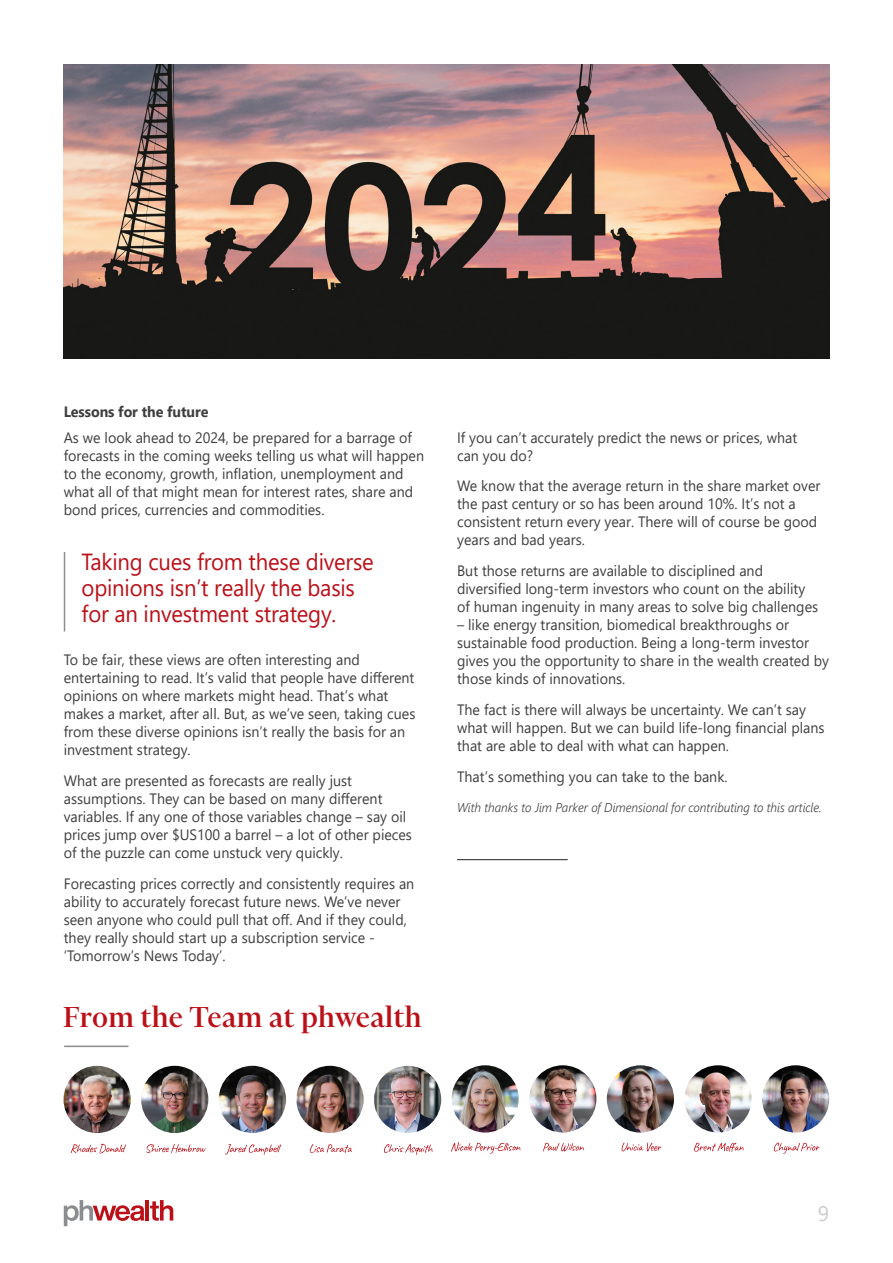
<style>
.page{position:relative;width:893px;height:1263px;background:#fff}
.page>*{position:absolute;margin:0;border:0;box-sizing:border-box;transform-origin:0 0}
.t1{font:500 33px "Financier Display";letter-spacing:.02em;color:#bb1018}
.Para_Text{font:23.25px/26.2px "Segoe UI";letter-spacing:-.01em;color:#bb1018;scale:.95 1}
.t2{font:21px "Segoe UI";color:#ccc}
.Para_Text-2{font:15px/18px "Segoe UI";color:#3e3e3f;scale:.95 1}
.Para_Text-3{font:700 15px "Segoe UI";letter-spacing:-.005em;color:#3e3e3f;scale:.95 1}
.Para_Text-4{font:italic 300 12.75px "Segoe UI";color:#3e3e3f;scale:.95 1}
</style>
<div class="page">
<svg style="left:64px;top:1200px;width:80px;height:26px"></svg>
<hr style="left:145px;top:1200px;width:4px;height:20px;background:#bb1018">
<svg style="left:150px;top:1200px;width:23px;height:21px"></svg>
<img style="left:64px;top:64px;width:765px;height:294px">
<hr style="left:457px;top:859px;width:111px;height:1px;background:#231f20">
<img style="left:762px;top:1065px;width:67px;height:67px;border-radius:34px">
<img style="left:684px;top:1065px;width:68px;height:67px;border-radius:34px">
<img style="left:64px;top:1066px;width:67px;height:67px;border-radius:34px">
<img style="left:141px;top:1066px;width:67px;height:67px;border-radius:34px">
<img style="left:219px;top:1066px;width:67px;height:67px;border-radius:34px">
<img style="left:296px;top:1066px;width:68px;height:67px;border-radius:34px">
<img style="left:374px;top:1066px;width:67px;height:67px;border-radius:34px">
<img style="left:452px;top:1065px;width:67px;height:67px;border-radius:34px">
<img style="left:529px;top:1065px;width:67px;height:67px;border-radius:34px">
<img style="left:607px;top:1065px;width:67px;height:67px;border-radius:34px">
<hr style="left:64px;top:1045px;width:65px;height:2px;background:#8a8c8f">
<svg style="left:384px;top:1144px;width:49px;height:11px"></svg>
<svg style="left:71px;top:1144px;width:55px;height:9px"></svg>
<svg style="left:146px;top:1144px;width:59px;height:9px"></svg>
<svg style="left:225px;top:1144px;width:56px;height:11px"></svg>
<svg style="left:310px;top:1144px;width:42px;height:9px"></svg>
<svg style="left:543px;top:1143px;width:41px;height:8px"></svg>
<svg style="left:694px;top:1143px;width:50px;height:9px"></svg>
<svg style="left:451px;top:1142px;width:69px;height:12px"></svg>
<svg style="left:622px;top:1143px;width:40px;height:8px"></svg>
<svg style="left:774px;top:1142px;width:46px;height:12px"></svg>
<hr style="left:64px;top:552px;width:1px;height:79px;background:#8a8c8f">
<p class="Para_Text-3" style="left:64px;top:397px;width:154px">Lessons for the future</p>
<p class="Para_Text-2" style="left:64px;top:427px;width:381px">As we look ahead to 2024, be prepared for a barrage of forecasts in the coming weeks telling us what will happen to the economy, growth, inflation, unemployment and what all of that might mean for interest rates, share and bond prices, currencies and commodities.</p>
<p class="Para_Text" style="left:82px;top:547px;width:309px">Taking cues from these diverse opinions isn’t really the basis for an investment strategy.</p>
<p class="Para_Text-2" style="left:64px;top:649px;width:372px">To be fair, these views are often interesting and entertaining to read. It’s valid that people have different opinions on where markets might head. That’s what makes a market, after all. But, as we’ve seen, taking cues from these diverse opinions isn’t really the basis for an investment strategy.</p>
<p class="Para_Text-2" style="left:64px;top:770px;width:368px">What are presented as forecasts are really just assumptions. They can be based on many different variables. If any one of those variables change – say oil prices jump over $US100 a barrel – a lot of other pieces of the puzzle can come unstuck very quickly.</p>
<p class="Para_Text-2" style="left:64px;top:873px;width:371px">Forecasting prices correctly and consistently requires an ability to accurately forecast future news. We’ve never seen anyone who could pull that off. And if they could, they really should start up a subscription service - ‘Tomorrow’s News Today’.</p>
<p class="t1" style="left:63px;top:1000px;width:359px">From the Team at phwealth</p>
<p class="Para_Text-2" style="left:457px;top:427px;width:359px">If you can’t accurately predict the news or prices, what can you do?</p>
<p class="Para_Text-2" style="left:457px;top:476px;width:384px">We know that the average return in the share market over the past century or so has been around 10%. It’s not a consistent return every year. There will of course be good years and bad years.</p>
<p class="Para_Text-2" style="left:457px;top:560px;width:382px">But those returns are available to disciplined and diversified long-term investors who count on the ability of human ingenuity in many areas to solve big challenges</p>
<p class="Para_Text-2" style="left:457px;top:614px;width:393px">– like energy transition, biomedical breakthroughs or sustainable food production. Being a long-term investor gives you the opportunity to share in the wealth created by those kinds of innovations.</p>
<p class="Para_Text-2" style="left:457px;top:699px;width:388px">The fact is there will always be uncertainty. We can’t say what will happen. But we can build life-long financial plans that are able to deal with what can happen.</p>
<p class="Para_Text-2" style="left:457px;top:766px;width:286px">That’s something you can take to the bank.</p>
<p class="Para_Text-4" style="left:457px;top:796px;width:385px">With thanks to Jim Parker of Dimensional for contributing to this article.</p>
<h3 class="t2" style="left:818px;top:1193px;width:13px">9</h3>
</div>
